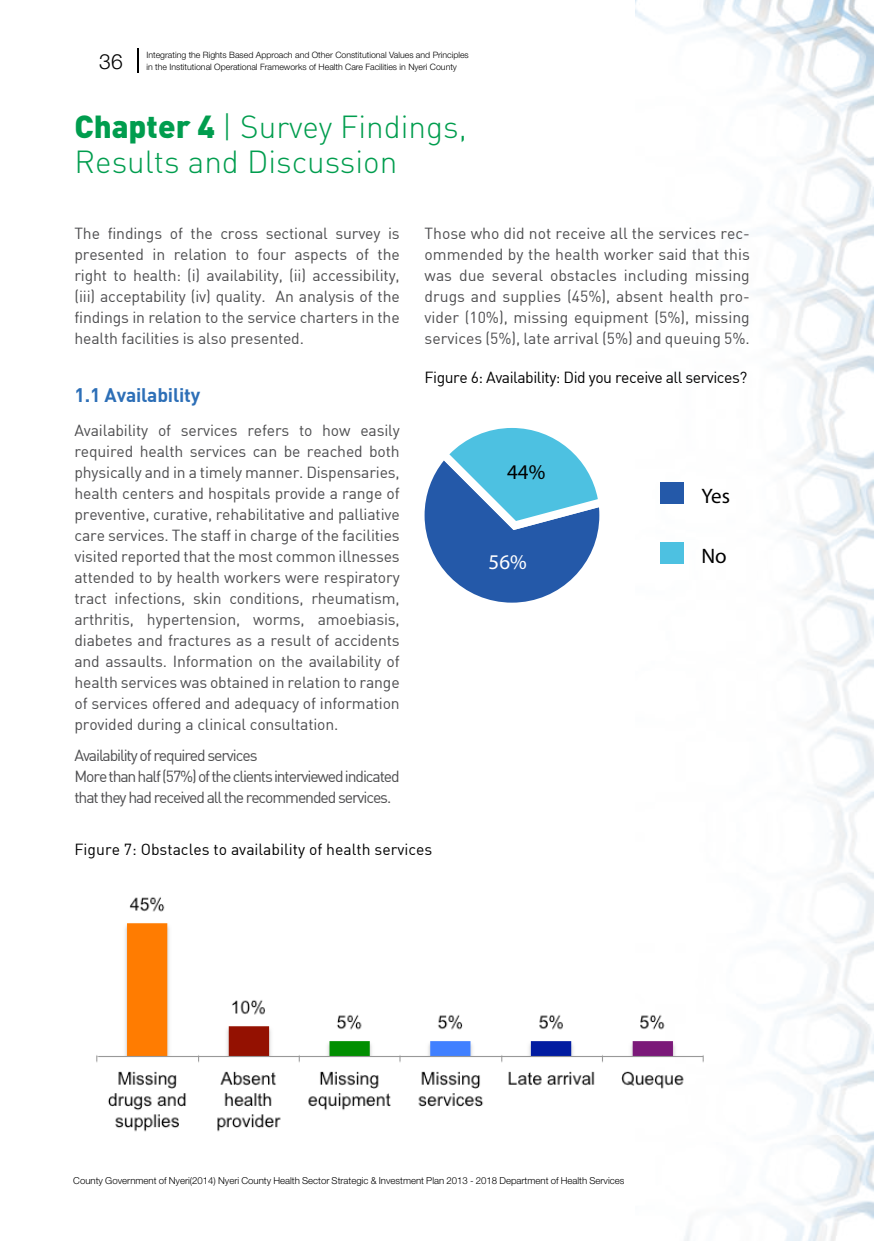
<style>
.page{position:relative;width:874px;height:1241px;background:#fff}
.page>*{position:absolute;margin:0;border:0;box-sizing:border-box;transform-origin:0 0}
.t1{font:31.5px/35px "DIN Light Alternate";color:#009d4e}
.t2{font:21px "Myriad Pro";color:#000}
.t3{font:21px "Myriad Pro";color:#fff}
.t4{font:300 21px "Helvetica Neue";color:#000}
.t5{font:19.25px "DIN Bold";letter-spacing:-.01em;color:#2d6fb7}
.t6{font:15.75px/21px "DIN";letter-spacing:-.01em;color:#4d4d4f;text-align:justify}
.t7{font:15.75px/21px "DIN";letter-spacing:-.07em;color:#4d4d4f}
.t8{font:15.75px "DIN";color:#000}
.t9{font:15.75px "DIN";letter-spacing:-.03em;color:#000}
.t10{font:300 9.62px "Helvetica Neue";color:#000}
.t11{font:300 8.75px/11.4px "Helvetica Neue";color:#000}
.s1{font-family:"DIN";font-weight:900}
</style>
<div class="page">
<img style="left:635px;top:0;width:239px;height:1240px">
<svg style="left:138px;top:48px;width:1px;height:25px"></svg>
<svg style="left:424px;top:428px;width:175px;height:174px"></svg>
<div style="left:659px;top:542px;width:24px;height:21px;background:#4dc1e1"></div>
<div style="left:659px;top:483px;width:24px;height:21px;background:#2459a9"></div>
<img style="left:96px;top:885px;width:628px;height:256px">
<h2 class="t4" style="left:99px;top:49px;width:25px">36</h2>
<p class="t11" style="left:146px;top:49px;width:324px">Integrating the Rights Based Approach and Other Constitutional Values and Principles in the Institutional Operational Frameworks of Health Care Facilities in Nyeri County</p>
<h1 class="t1" style="left:74px;top:109px;width:394px"><span class="s1">Chapter 4</span> | Survey Findings,<br>Results and Discussion</h1>
<p class="t6" style="left:74px;top:222px;width:326px">The findings of the cross sectional survey is presented in relation to four aspects of the right to health: (i) availability, (ii) accessibility, (iii) acceptability (iv) quality. An analysis of the findings in relation to the service charters in the health facilities is also presented.</p>
<p class="t5" style="left:74px;top:382px;width:127px">1.1 Availability</p>
<p class="t6" style="left:74px;top:419px;width:326px">Availability of services refers to how easily required health services can be reached both physically and in a timely manner. Dispensaries, health centers and hospitals provide a range of preventive, curative, rehabilitative and palliative care services. The staff in charge of the facilities visited reported that the most common illnesses attended to by health workers were respiratory tract infections, skin conditions, rheumatism, arthritis, hypertension, worms, amoebiasis, diabetes and fractures as a result of accidents and assaults. Information on the availability of health services was obtained in relation to range of services offered and adequacy of information provided during a clinical consultation.</p>
<p class="t7" style="left:74px;top:744px;width:326px">Availability of required services<br>More than half (57%) of the clients interviewed indicated that they had received all the recommended services.</p>
<p class="t6" style="left:424px;top:222px;width:326px">Those who did not receive all the services rec&shy;ommended by the health worker said that this was due several obstacles including missing drugs and supplies (45%), absent health pro&shy;vider (10%), missing equipment (5%), missing services (5%), late arrival (5%) and queuing 5%.</p>
<p class="t9" style="left:424px;top:367px;width:324px">Figure 6: Availability: Did you receive all services?</p>
<h2 class="t2" style="left:507px;top:459px;width:40px">44%</h2>
<h2 class="t3" style="left:488px;top:549px;width:40px">56%</h2>
<h2 class="t2" style="left:701px;top:483px;width:30px">Yes</h2>
<h2 class="t2" style="left:701px;top:543px;width:27px">No</h2>
<p class="t8" style="left:74px;top:838px;width:359px">Figure 7: Obstacles to availability of health services</p>
<p class="t10" style="left:73px;top:1174px;width:552px">County Government of Nyeri(2014) Nyeri County Health Sector Strategic &amp; Investment Plan 2013 - 2018 Department of Health Services</p>
</div>
